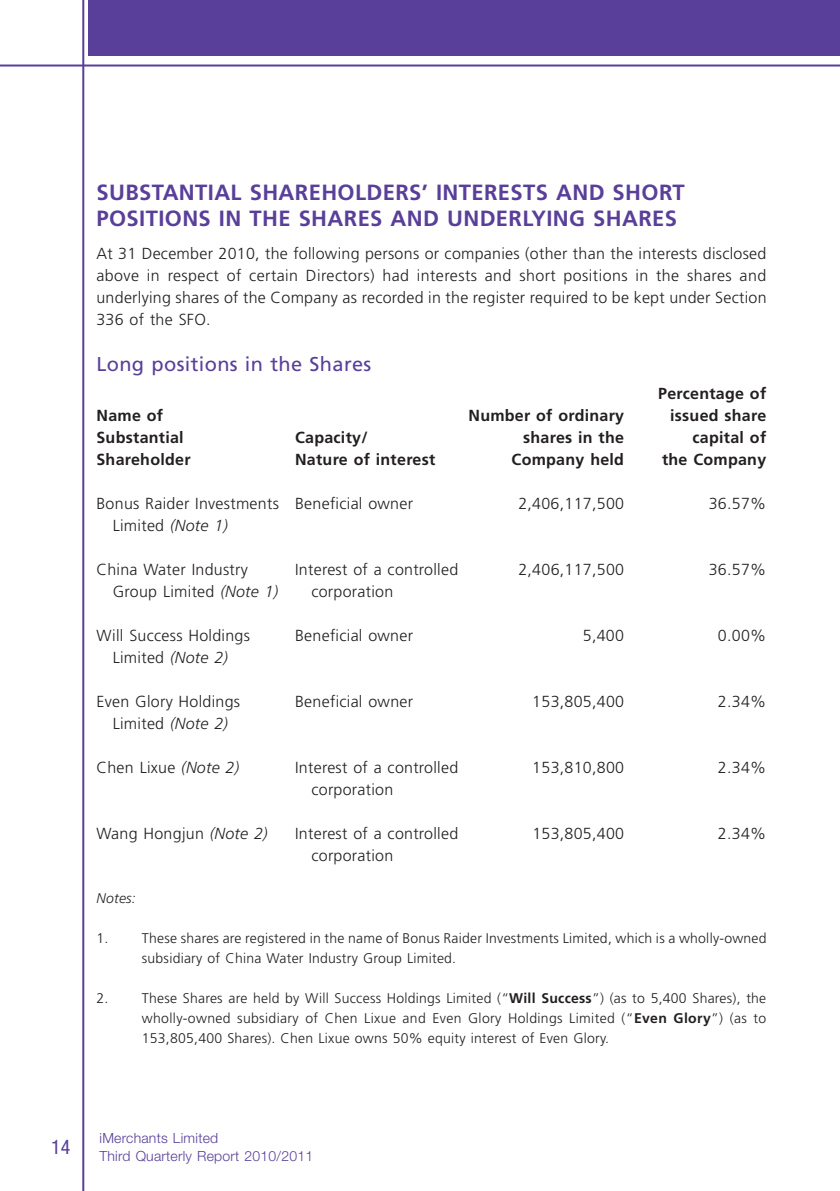
<style>
.page{position:relative;width:840px;height:1191px;background:#fff}
.page>*{position:absolute;margin:0;border:0;box-sizing:border-box;transform-origin:0 0}
.t1{font:700 22px/26px "Frutiger LT Std";letter-spacing:.015em;color:#593f99}
.t2{font:20px "Frutiger LT Std";letter-spacing:.015em;color:#593f99}
.t3{font:condensed 20px "Helvetica Neue LT Std";color:#593f99}
.t4{font:300 16px/22px "Frutiger LT Std";letter-spacing:.015em;color:#231f20;text-align:justify}
.t5{font:700 16px "Frutiger LT Std";letter-spacing:.015em;color:#231f20}
.t6{font:300 14px/20px "Frutiger LT Std";letter-spacing:.015em;color:#231f20}
.t7{font:300 14px/18px "Helvetica Neue LT Std";letter-spacing:.015em;color:#593f99}
.t8{font:italic 300 14px "Frutiger LT Std";letter-spacing:.015em;color:#231f20}
.s1{font-style:italic}
.s2{font-weight:700}
</style>
<div class="page">
<div style="left:88px;top:0;width:751px;height:55px;background:#593f99"></div>
<hr style="left:0;top:64px;width:839px;height:2px;background:#593f99">
<hr style="left:82px;top:0;width:2px;height:1191px;background:#593f99">
<hr style="left:839px;top:0;width:1px;height:55px;background:#593f99">
<h1 class="t1" style="left:96px;top:179px;width:589px">SUBSTANTIAL SHAREHOLDERS’ INTERESTS AND SHORT<br>POSITIONS IN THE SHARES AND UNDERLYING SHARES</h1>
<p class="t4" style="left:96px;top:243px;width:671px">At 31 December 2010, the following persons or companies (other than the interests disclosed above in respect of certain Directors) had interests and short positions in the shares and underlying shares of the Company as recorded in the register required to be kept under Section 336 of the SFO.</p>
<p class="t2" style="left:96px;top:352px;width:276px">Long positions in the Shares</p>
<p class="t5" style="left:658px;top:384px;width:109px">Percentage of</p>
<p class="t5" style="left:96px;top:406px;width:68px">Name of</p>
<p class="t5" style="left:468px;top:406px;width:157px">Number of ordinary</p>
<p class="t5" style="left:669px;top:406px;width:98px">issued share</p>
<p class="t5" style="left:96px;top:428px;width:89px">Substantial</p>
<p class="t5" style="left:295px;top:428px;width:74px">Capacity/</p>
<p class="t5" style="left:523px;top:428px;width:102px">shares in the</p>
<p class="t5" style="left:692px;top:428px;width:75px">capital of</p>
<p class="t5" style="left:96px;top:450px;width:96px">Shareholder</p>
<p class="t5" style="left:295px;top:450px;width:142px">Nature of interest</p>
<p class="t5" style="left:511px;top:450px;width:114px">Company held</p>
<p class="t5" style="left:661px;top:450px;width:106px">the Company</p>
<p class="t4" style="left:96px;top:492px;width:318px">Bonus Raider Investments Beneficial owner</p>
<p class="t4" style="left:518px;top:492px;width:107px">2,406,117,500</p>
<p class="t4" style="left:708px;top:492px;width:59px">36.57%</p>
<p class="t4" style="left:113px;top:514px;width:117px">Limited <span class="s1">(Note 1)</span></p>
<p class="t4" style="left:96px;top:558px;width:153px">China Water Industry</p>
<p class="t4" style="left:295px;top:558px;width:164px">Interest of a controlled</p>
<p class="t4" style="left:518px;top:558px;width:107px">2,406,117,500</p>
<p class="t4" style="left:708px;top:558px;width:59px">36.57%</p>
<p class="t4" style="left:113px;top:580px;width:167px">Group Limited <span class="s1">(Note 1)</span></p>
<p class="t4" style="left:311px;top:580px;width:83px">corporation</p>
<p class="t4" style="left:96px;top:624px;width:155px">Will Success Holdings</p>
<p class="t4" style="left:295px;top:624px;width:119px">Beneficial owner</p>
<p class="t4" style="left:582px;top:624px;width:43px">5,400</p>
<p class="t4" style="left:717px;top:624px;width:50px">0.00%</p>
<p class="t4" style="left:113px;top:646px;width:117px">Limited <span class="s1">(Note 2)</span></p>
<p class="t4" style="left:96px;top:690px;width:145px">Even Glory Holdings</p>
<p class="t4" style="left:295px;top:690px;width:119px">Beneficial owner</p>
<p class="t4" style="left:532px;top:690px;width:93px">153,805,400</p>
<p class="t4" style="left:717px;top:690px;width:50px">2.34%</p>
<p class="t4" style="left:113px;top:712px;width:117px">Limited <span class="s1">(Note 2)</span></p>
<p class="t4" style="left:96px;top:756px;width:144px">Chen Lixue <span class="s1">(Note 2)</span></p>
<p class="t4" style="left:295px;top:756px;width:164px">Interest of a controlled</p>
<p class="t4" style="left:532px;top:756px;width:93px">153,810,800</p>
<p class="t4" style="left:717px;top:756px;width:50px">2.34%</p>
<p class="t4" style="left:311px;top:778px;width:83px">corporation</p>
<p class="t4" style="left:96px;top:822px;width:173px">Wang Hongjun <span class="s1">(Note 2)</span></p>
<p class="t4" style="left:295px;top:822px;width:164px">Interest of a controlled</p>
<p class="t4" style="left:532px;top:822px;width:93px">153,805,400</p>
<p class="t4" style="left:717px;top:822px;width:50px">2.34%</p>
<p class="t4" style="left:311px;top:844px;width:83px">corporation</p>
<p class="t8" style="left:96px;top:890px;width:41px">Notes:</p>
<p class="t6" style="left:142px;top:928px;width:626px;text-indent:-45px">1. These shares are registered in the name of Bonus Raider Investments Limited, which is a wholly-owned subsidiary of China Water Industry Group Limited.</p>
<p class="t6" style="left:142px;top:988px;width:625px;text-align:justify;text-indent:-45px">2. These Shares are held by Will Success Holdings Limited (“<span class="s2">Will Success</span>”) (as to 5,400 Shares), the wholly-owned subsidiary of Chen Lixue and Even Glory Holdings Limited (“<span class="s2">Even Glory</span>”) (as to 153,805,400 Shares). Chen Lixue owns 50% equity interest of Even Glory.</p>
<p class="t3" style="left:51px;top:1135px;width:20px">14</p>
<p class="t7" style="left:99px;top:1129px;width:215px">iMerchants Limited<br>Third Quarterly Report 2010/2011</p>
</div>
